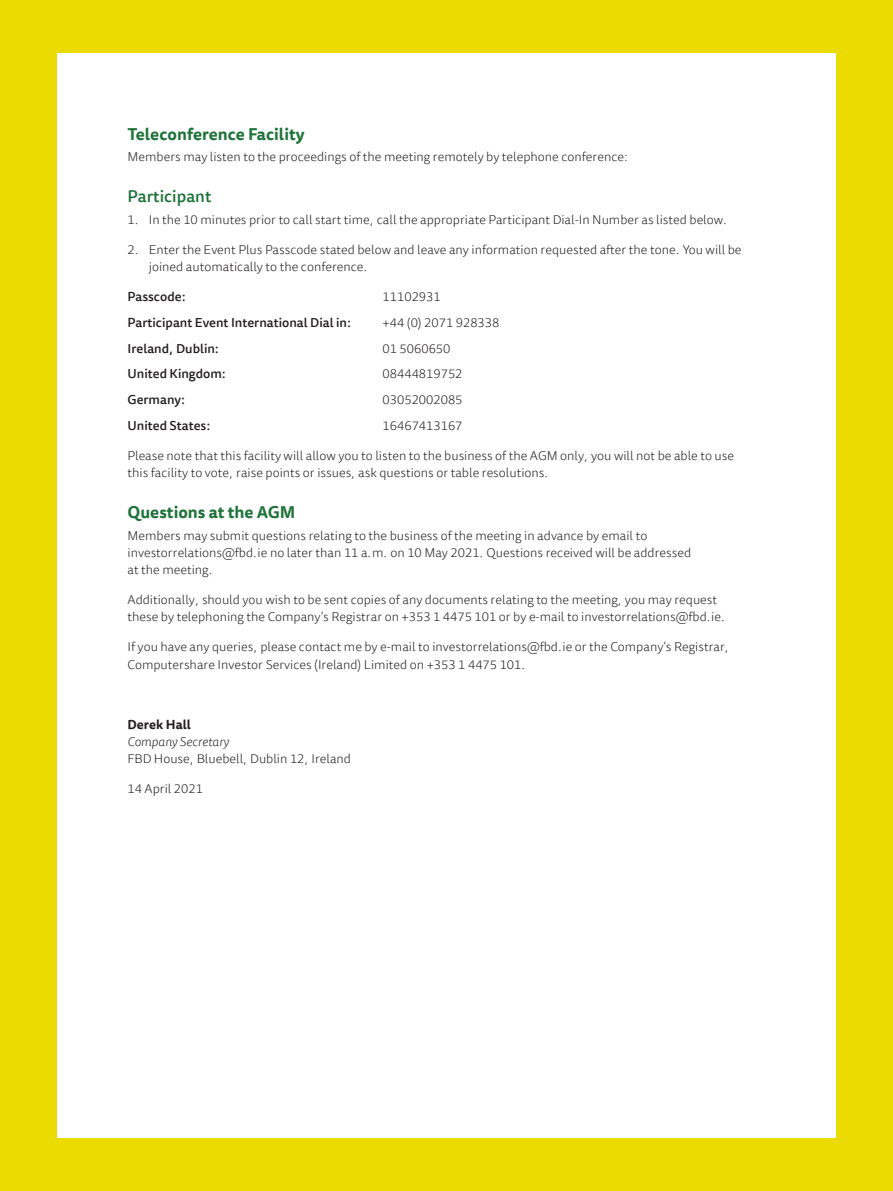
<style>
.page{position:relative;width:893px;height:1191px;background:#ebdb01}
.page>*{position:absolute;margin:0;border:0;box-sizing:border-box;transform-origin:0 0}
.t1{font:700 16.5px "Tisa Sans Pro";color:#1e7339}
.t2{font:500 16.5px "Tisa Sans Pro";color:#1e7339}
.t3{font:300 12.75px/17.2px "Tisa Sans Pro";color:#231f20}
.t4{font:500 12.75px "Tisa Sans Pro";color:#231f20}
.t5{font:italic 300 12.75px "Tisa Sans Pro";color:#231f20}
.t6{font:700 12.75px "Tisa Sans Pro";color:#231f20}
</style>
<div class="page">
<div style="left:57px;top:53px;width:779px;height:1084px;background:#fff"></div>
<p class="t1" style="left:128px;top:122px;width:179px">Teleconference Facility</p>
<p class="t3" style="left:128px;top:149px;width:502px">Members may listen to the proceedings of the meeting remotely by telephone conference:</p>
<p class="t2" style="left:128px;top:185px;width:85px">Participant</p>
<p class="t3" style="left:128px;top:211px;width:602px">1. In the 10 minutes prior to call start time, call the appropriate Participant Dial-In Number as listed below.</p>
<p class="t3" style="left:149px;top:241px;width:594px;text-indent:-21px">2. Enter the Event Plus Passcode stated below and leave any information requested after the tone. You will be joined automatically to the conference.</p>
<p class="t4" style="left:128px;top:288px;width:60px">Passcode:</p>
<p class="t3" style="left:383px;top:288px;width:60px">11102931</p>
<p class="t4" style="left:128px;top:313px;width:226px">Participant Event International Dial in:</p>
<p class="t3" style="left:383px;top:314px;width:118px">+44 (0) 2071 928338</p>
<p class="t4" style="left:128px;top:339px;width:93px">Ireland, Dublin:</p>
<p class="t3" style="left:383px;top:340px;width:69px">01 5060650</p>
<p class="t4" style="left:128px;top:365px;width:100px">United Kingdom:</p>
<p class="t3" style="left:383px;top:366px;width:81px">08444819752</p>
<p class="t4" style="left:128px;top:391px;width:59px">Germany:</p>
<p class="t3" style="left:383px;top:391px;width:81px">03052002085</p>
<p class="t4" style="left:128px;top:416px;width:85px">United States:</p>
<p class="t3" style="left:383px;top:417px;width:81px">16467413167</p>
<p class="t3" style="left:128px;top:447px;width:608px">Please note that this facility will allow you to listen to the business of the AGM only, you will not be able to use this facility to vote, raise points or issues, ask questions or table resolutions.</p>
<p class="t1" style="left:128px;top:500px;width:169px">Questions at the AGM</p>
<p class="t3" style="left:128px;top:527px;width:565px">Members may submit questions relating to the business of the meeting in advance by email to investorrelations@fbd.ie no later than 11 a.m. on 10 May 2021. Questions received will be addressed at the meeting.</p>
<p class="t3" style="left:128px;top:591px;width:599px">Additionally, should you wish to be sent copies of any documents relating to the meeting, you may request these by telephoning the Company’s Registrar on +353 1 4475 101 or by e-mail to investorrelations@fbd.ie.</p>
<p class="t3" style="left:128px;top:639px;width:603px">If you have any queries, please contact me by e-mail to investorrelations@fbd.ie or the Company’s Registrar,<br>Computershare Investor Services (Ireland) Limited on +353 1 4475 101.</p>
<p class="t6" style="left:128px;top:715px;width:65px">Derek Hall</p>
<p class="t5" style="left:128px;top:733px;width:103px">Company Secretary</p>
<p class="t3" style="left:128px;top:750px;width:225px">FBD House, Bluebell, Dublin 12, Ireland</p>
<p class="t3" style="left:128px;top:780px;width:77px">14 April 2021</p>
</div>
